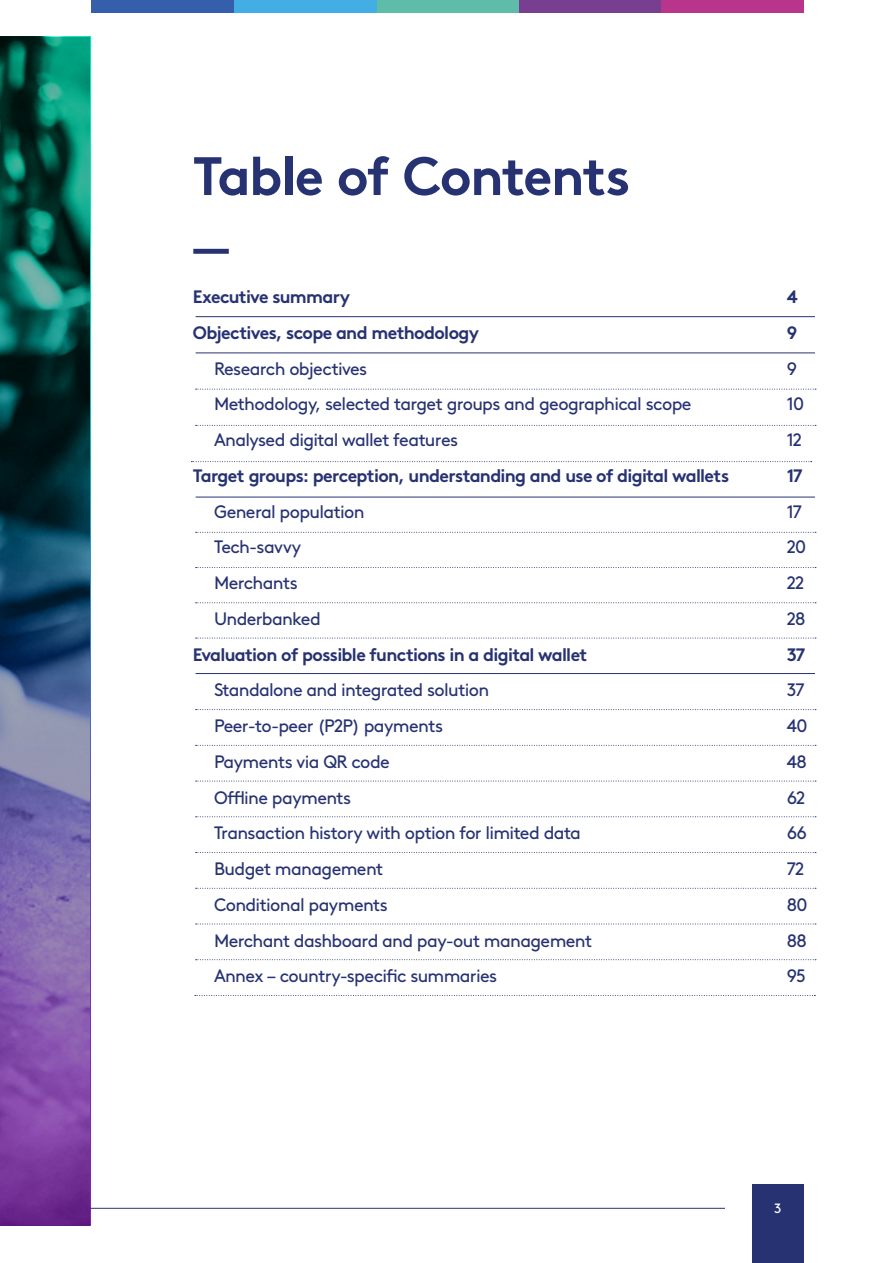
<style>
.page{position:relative;width:893px;height:1263px;background:#fff}
.page>*{position:absolute;margin:0;border:0;box-sizing:border-box;transform-origin:0 0}
.t1{font:700 54px "Kantar Brown";letter-spacing:-.025em;color:#273272}
.t2{font:700 45px "Kantar Brown";color:#273272}
.t3{font:18px "Kantar Brown";letter-spacing:-.035em;color:#273272}
.t4{font:700 18px "Kantar Brown";letter-spacing:-.04em;color:#273272}
.t5{font:13.5px "Kantar Brown";color:#fff}
</style>
<div class="page">
<div style="left:753px;top:1184px;width:51px;height:79px;background:#273272"></div>
<hr style="left:0;top:1208px;width:725px;height:1px;background:#273272">
<svg style="left:0;top:37px;width:90px;height:1188px;background:#3f5477"></svg>
<div style="left:91px;top:0;width:143px;height:13px;background:#355faa"></div>
<div style="left:377px;top:0;width:142px;height:13px;background:#5ebca8"></div>
<div style="left:234px;top:0;width:143px;height:13px;background:#42aee3"></div>
<div style="left:519px;top:0;width:143px;height:13px;background:#783f91"></div>
<div style="left:661px;top:0;width:143px;height:13px;background:#b9348b"></div>
<hr style="left:196px;top:316px;width:619px;height:1px;background:#273272">
<hr style="left:196px;top:352px;width:619px;height:1px;background:#273272">
<svg style="left:196px;top:389px;width:620px;height:1px"></svg>
<svg style="left:196px;top:425px;width:620px;height:1px"></svg>
<svg style="left:191px;top:461px;width:621px;height:1px"></svg>
<hr style="left:196px;top:497px;width:619px;height:1px;background:#273272">
<svg style="left:196px;top:567px;width:620px;height:1px"></svg>
<svg style="left:196px;top:602px;width:620px;height:1px"></svg>
<svg style="left:196px;top:638px;width:620px;height:1px"></svg>
<hr style="left:196px;top:673px;width:619px;height:1px;background:#273272">
<svg style="left:196px;top:532px;width:620px;height:1px"></svg>
<svg style="left:196px;top:709px;width:620px;height:1px"></svg>
<svg style="left:196px;top:745px;width:620px;height:1px"></svg>
<svg style="left:196px;top:781px;width:620px;height:1px"></svg>
<svg style="left:196px;top:816px;width:620px;height:1px"></svg>
<svg style="left:196px;top:852px;width:620px;height:1px"></svg>
<svg style="left:196px;top:888px;width:620px;height:1px"></svg>
<svg style="left:196px;top:959px;width:620px;height:1px"></svg>
<svg style="left:195px;top:995px;width:620px;height:1px"></svg>
<svg style="left:196px;top:924px;width:620px;height:1px"></svg>
<h1 class="t1" style="left:193px;top:132px;width:439px">Table of Contents</h1>
<h2 class="t2" style="left:193px;top:210px;width:38px">—</h2>
<p class="t4" style="left:193px;top:282px;width:159px">Executive summary</p>
<p class="t4" style="left:787px;top:282px;width:12px">4</p>
<p class="t4" style="left:193px;top:318px;width:288px">Objectives, scope and methodology</p>
<p class="t4" style="left:787px;top:318px;width:12px">9</p>
<p class="t3" style="left:214px;top:355px;width:155px">Research objectives</p>
<p class="t3" style="left:787px;top:355px;width:12px">9</p>
<p class="t3" style="left:214px;top:390px;width:479px">Methodology, selected target groups and geographical scope</p>
<p class="t3" style="left:787px;top:390px;width:19px">10</p>
<p class="t3" style="left:214px;top:426px;width:246px">Analysed digital wallet features</p>
<p class="t3" style="left:787px;top:426px;width:17px">12</p>
<p class="t4" style="left:193px;top:461px;width:538px">Target groups: perception, understanding and use of digital wallets</p>
<p class="t4" style="left:787px;top:461px;width:17px">17</p>
<p class="t3" style="left:214px;top:498px;width:152px">General population</p>
<p class="t3" style="left:787px;top:498px;width:17px">17</p>
<p class="t3" style="left:214px;top:533px;width:89px">Tech-savvy</p>
<p class="t3" style="left:787px;top:533px;width:21px">20</p>
<p class="t3" style="left:214px;top:569px;width:85px">Merchants</p>
<p class="t3" style="left:787px;top:569px;width:19px">22</p>
<p class="t3" style="left:214px;top:605px;width:108px">Underbanked</p>
<p class="t3" style="left:787px;top:605px;width:20px">28</p>
<p class="t4" style="left:193px;top:640px;width:396px">Evaluation of possible functions in a digital wallet</p>
<p class="t4" style="left:787px;top:640px;width:20px">37</p>
<p class="t3" style="left:214px;top:676px;width:277px">Standalone and integrated solution</p>
<p class="t3" style="left:787px;top:676px;width:19px">37</p>
<p class="t3" style="left:214px;top:712px;width:231px">Peer-to-peer (P2P) payments</p>
<p class="t3" style="left:787px;top:712px;width:22px">40</p>
<p class="t3" style="left:214px;top:748px;width:177px">Payments via QR code</p>
<p class="t3" style="left:787px;top:748px;width:21px">48</p>
<p class="t3" style="left:214px;top:783px;width:139px">Offline payments</p>
<p class="t3" style="left:787px;top:783px;width:20px">62</p>
<p class="t3" style="left:214px;top:819px;width:368px">Transaction history with option for limited data</p>
<p class="t3" style="left:787px;top:819px;width:22px">66</p>
<p class="t3" style="left:214px;top:855px;width:171px">Budget management</p>
<p class="t3" style="left:787px;top:855px;width:19px">72</p>
<p class="t3" style="left:214px;top:891px;width:175px">Conditional payments</p>
<p class="t3" style="left:787px;top:891px;width:22px">80</p>
<p class="t3" style="left:214px;top:926px;width:380px">Merchant dashboard and pay-out management</p>
<p class="t3" style="left:787px;top:926px;width:21px">88</p>
<p class="t3" style="left:214px;top:962px;width:285px">Annex – country-specific summaries</p>
<p class="t3" style="left:787px;top:962px;width:21px">95</p>
<p class="t5" style="left:774px;top:1198px;width:9px">3</p>
</div>
